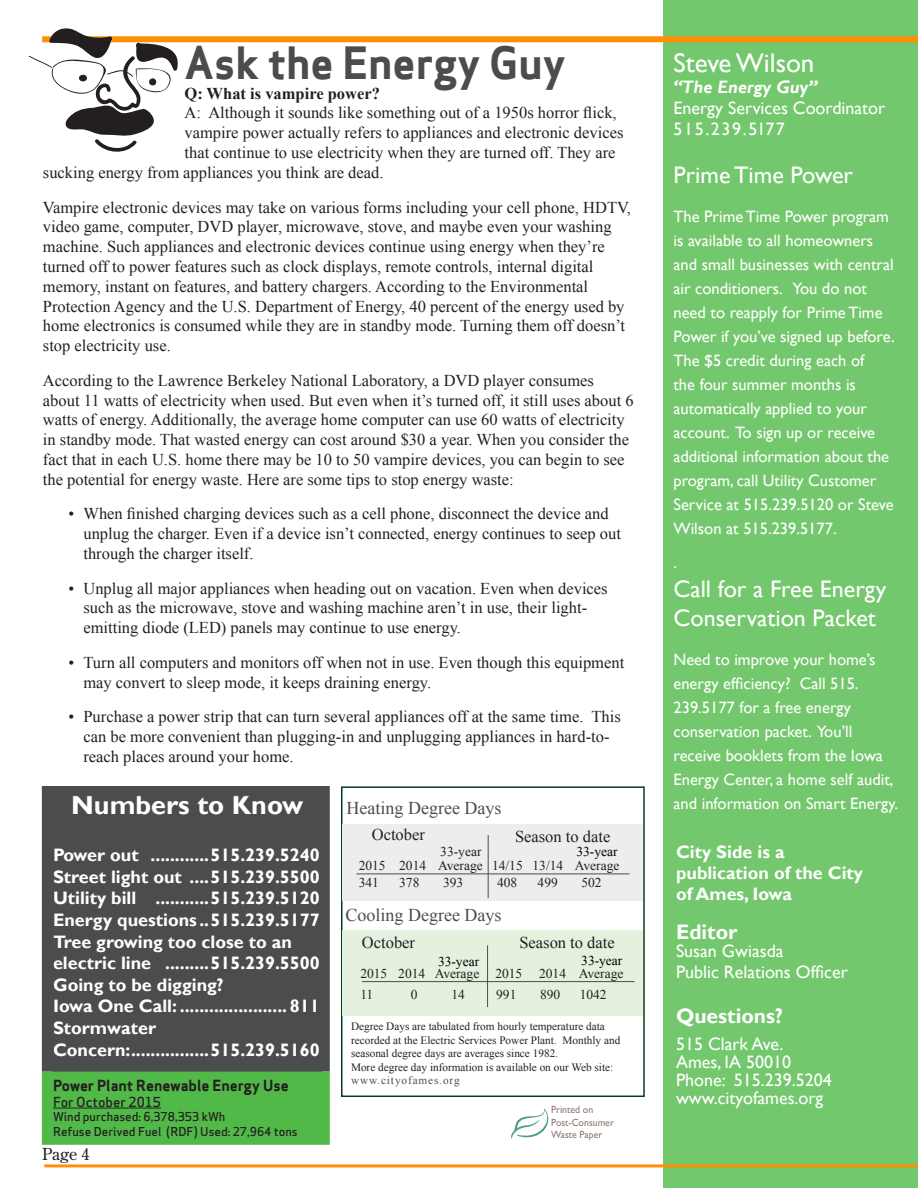
<style>
.page{position:relative;width:918px;height:1188px;background:#fff}
.page>*{position:absolute;margin:0;border:0;box-sizing:border-box;transform-origin:0 0}
.t1{font:700 43.5px "Apex Sans";color:#4b4c4d}
.t2{font:700 27px "Gill Sans";color:#fff}
.t3{font:27px "Gill Sans";color:#fff}
.t4{font:24px/28.8px "Gill Sans";color:#fff}
.t5{font:700 21px "Gill Sans";color:#fff}
.t6{font:700 18px/21px "Gill Sans";color:#fff}
.t7{font:18px "Gill Sans";color:#fff}
.t8{font:18px "Times New Roman";color:#4b4c4d}
.t9{font:italic 700 18px "Gill Sans";color:#fff}
.t10{font:18px "Gill Sans";letter-spacing:.09em;color:#fff}
.t11{font:16.5px/19.8px "Times New Roman";color:#231f20}
.t12{font:16.5px/24px "Gill Sans";color:#fff}
.t13{font:700 16.5px "Times New Roman";color:#231f20}
.t14{font:16.5px "Century Old Style Std";color:#231f20}
.t15{font:700 15px "Apex Sans H";color:#231f20}
.Body_Text_Green{font:13.5px "Times New Roman";color:#231f20}
.Body_Text_Green-2{font:13.5px "Times New Roman";color:#000}
.t16{font:500 13.5px "Apex Sans H";color:#231f20}
.t17{font:500 12px "Apex Sans H";color:#231f20}
.t18{font:11.25px/13.5px "Times New Roman";color:#231f20}
.t19{font:10.5px/12.6px "Gill Sans";color:#8d7872;scale:.94 1}
.s1{color:#4b4c4d}
</style>
<div class="page">
<div style="left:663px;top:0;width:255px;height:1188px;background:#73c76c"></div>
<div style="left:42px;top:36px;width:876px;height:6px;background:#ff9005"></div>
<div style="left:341px;top:786px;width:304px;height:311px;background:#fff;border:2px solid #063e1c"></div>
<div style="left:342px;top:930px;width:301px;height:85px;background:#e4f1de"></div>
<hr style="left:362px;top:981px;width:273px;height:1px;background:#4b4c4d">
<hr style="left:487px;top:945px;width:1px;height:62px;background:#4b4c4d">
<div style="left:42px;top:786px;width:288px;height:286px;background:#4b4c4d;border:2px solid #4b4c4d"></div>
<div style="left:53px;top:796px;width:268px;height:276px;background:#4b4c4d"></div>
<div style="left:53px;top:796px;width:268px;height:276px;border:1px solid #4b4c4d"></div>
<div style="left:342px;top:824px;width:301px;height:77px;background:#ededee"></div>
<hr style="left:356px;top:874px;width:274px;height:1px;background:#4b4c4d">
<hr style="left:488px;top:835px;width:1px;height:63px;background:#4b4c4d">
<hr style="left:44px;top:1164px;width:874px;height:3px;background:#ff9005">
<svg style="left:29px;top:28px;width:149px;height:124px"></svg>
<div style="left:149px;top:79px;width:7px;height:6px;border:1px solid #231f20;border-radius:50%"></div>
<svg style="left:511px;top:1109px;width:38px;height:30px"></svg>
<div style="left:42px;top:1072px;width:288px;height:73px;background:#51b948;border:2px solid #50b848"></div>
<hr style="left:53px;top:1108px;width:108px;height:1px;background:#231f20">
<p class="t1" style="left:185px;top:35px;width:383px">Ask the Energy Guy</p>
<p class="t13" style="left:185px;top:82px;width:197px">Q: What is vampire power?</p>
<p class="t11" style="left:185px;top:103px;width:434px">A: Although it sounds like something out of a 1950s horror flick,</p>
<p class="t11" style="left:185px;top:123px;width:440px">vampire power actually refers to appliances and electronic devices</p>
<p class="t11" style="left:185px;top:142px;width:432px">that continue to use electricity when they are turned off. They are</p>
<p class="t11" style="left:43px;top:162px;width:342px">sucking energy from appliances you think are dead.</p>
<p class="t11" style="left:43px;top:197px;width:590px">Vampire electronic devices may take on various forms including your cell phone, HDTV, video game, computer, DVD player, microwave, stove, and maybe even your washing machine. Such appliances and electronic devices continue using energy when they’re turned off to power features such as clock displays, remote controls, internal digital memory, instant on features, and battery chargers. According to the Environmental Protection Agency and the U.S. Department of Energy, 40 percent of the energy used by home electronics is consumed while they are in standby mode. Turning them off doesn’t stop electricity use.</p>
<p class="t11" style="left:43px;top:370px;width:592px">According to the Lawrence Berkeley National Laboratory, a DVD player consumes about 11 watts of electricity when used. But even when it’s turned off, it still uses about 6 watts of energy. Additionally, the average home computer can use 60 watts of electricity in standby mode. That wasted energy can cost around $30 a year. When you consider the fact that in each U.S. home there may be 10 to 50 vampire devices, you can begin to see the potential for energy waste. Here are some tips to stop energy waste:</p>
<p class="t11" style="left:83px;top:504px;width:539px;text-indent:-15px">• When finished charging devices such as a cell phone, disconnect the device and unplug the charger. Even if a device isn’t connected, energy continues to seep out through the charger itself.</p>
<p class="t11" style="left:83px;top:578px;width:526px;text-indent:-15px">• Unplug all major appliances when heading out on vacation. Even when devices such as the microwave, stove and washing machine aren’t in use, their light&shy;emitting diode (LED) panels may continue to use energy.</p>
<p class="t11" style="left:83px;top:652px;width:542px;text-indent:-15px">• Turn all computers and monitors off when not in use. Even though this equipment may convert to sleep mode, it keeps draining energy.</p>
<p class="t11" style="left:83px;top:707px;width:539px;text-indent:-15px">• Purchase a power strip that can turn several appliances off at the same time. This can be more convenient than plugging-in and unplugging appliances in hard-to&shy;reach places around your home.</p>
<p class="t3" style="left:674px;top:47px;width:142px">Steve Wilson</p>
<p class="t9" style="left:674px;top:76px;width:145px">“The Energy Guy”</p>
<p class="t7" style="left:674px;top:97px;width:213px">Energy Services Coordinator</p>
<p class="t10" style="left:674px;top:118px;width:113px">515.239.5177</p>
<p class="t4" style="left:674px;top:161px;width:181px">Prime Time Power</p>
<p class="t12" style="left:674px;top:204px;width:223px">The Prime Time Power program is available to all homeowners and small businesses with central air conditioners. You do not need to reapply for Prime Time<br>Power if you’ve signed up before.<br>The $5 credit during each of<br>the four summer months is automatically applied to your account. To sign up or receive additional information about the program, call Utility Customer<br>Service at 515.239.5120 or Steve<br>Wilson at 515.239.5177.</p>
<p class="t12" style="left:674px;top:551px;width:5px">.</p>
<p class="t4" style="left:674px;top:575px;width:214px">Call for a Free Energy<br>Conservation Packet</p>
<p class="t12" style="left:674px;top:648px;width:222px">Need to improve your home’s energy efficiency? Call 515.<br>239.5177 for a free energy conservation packet. You’ll receive booklets from the Iowa<br>Energy Center, a home self audit,</p>
<p class="t2" style="left:71px;top:789px;width:234px">Numbers to Know</p>
<p class="t6" style="left:53px;top:845px;width:268px">Power out ............515.239.5240</p>
<p class="t6" style="left:53px;top:867px;width:268px">Street light out ....515.239.5500</p>
<p class="t6" style="left:53px;top:888px;width:268px">Utility bill ...........515.239.5120</p>
<p class="t6" style="left:53px;top:910px;width:268px">Energy questions ..515.239.5177</p>
<p class="t6" style="left:53px;top:931px;width:268px;line-height:21.6px">Tree growing too close to an electric line .........515.239.5500</p>
<p class="t6" style="left:53px;top:975px;width:172px">Going to be digging?</p>
<p class="t6" style="left:53px;top:996px;width:268px">Iowa One Call: ...................... 811</p>
<p class="t6" style="left:53px;top:1018px;width:105px">Stormwater</p>
<p class="t6" style="left:53px;top:1039px;width:268px">Concern:................515.239.5160</p>
<p class="t15" style="left:53px;top:1075px;width:237px">Power Plant Renewable Energy Use</p>
<p class="t16" style="left:53px;top:1093px;width:109px">For October 2015</p>
<p class="t17" style="left:53px;top:1109px;width:174px">Wind purchased: 6,378,353 kWh</p>
<p class="t17" style="left:53px;top:1123px;width:246px">Refuse Derived Fuel (RDF) Used: 27,964 tons</p>
<p class="t14" style="left:42px;top:1144px;width:49px">Page 4</p>
<p class="t8" style="left:347px;top:796px;width:156px">Heating Degree Days</p>
<p class="t12" style="left:674px;top:792px;width:226px">and information on Smart Energy.</p>
<p class="t11" style="left:372px;top:825px;width:55px">October</p>
<p class="t11" style="left:515px;top:826px;width:97px">Season to date</p>
<p class="Body_Text_Green" style="left:440px;top:842px;width:43px">33-year</p>
<p class="Body_Text_Green-2" style="left:576px;top:843px;width:43px">33-year</p>
<p class="Body_Text_Green" style="left:359px;top:856px;width:262px">2015 2014 Average 14/15 13/14 Average</p>
<p class="Body_Text_Green" style="left:359px;top:873px;width:22px">341</p>
<p class="Body_Text_Green" style="left:399px;top:873px;width:22px">378</p>
<p class="Body_Text_Green" style="left:443px;top:873px;width:22px">393</p>
<p class="Body_Text_Green" style="left:497px;top:873px;width:22px">408</p>
<p class="Body_Text_Green" style="left:538px;top:873px;width:22px">499</p>
<p class="Body_Text_Green" style="left:581px;top:873px;width:22px">502</p>
<p class="t8" style="left:346px;top:903px;width:157px">Cooling Degree Days</p>
<p class="t11" style="left:362px;top:932px;width:55px">October</p>
<p class="t11" style="left:519px;top:932px;width:97px">Season to date</p>
<p class="Body_Text_Green" style="left:360px;top:965px;width:265px">2015 2014 Average 2015 2014 Average</p>
<p class="Body_Text_Green" style="left:360px;top:985px;width:14px">11</p>
<p class="Body_Text_Green" style="left:411px;top:985px;width:8px">0</p>
<p class="Body_Text_Green" style="left:451px;top:985px;width:15px">14</p>
<p class="Body_Text_Green" style="left:496px;top:985px;width:22px">991</p>
<p class="Body_Text_Green" style="left:540px;top:985px;width:22px">890</p>
<p class="Body_Text_Green" style="left:580px;top:985px;width:28px">1042</p>
<p class="Body_Text_Green-2" style="left:581px;top:951px;width:43px">33-year</p>
<p class="Body_Text_Green-2" style="left:438px;top:953px;width:43px">33-year</p>
<p class="t18" style="left:351px;top:1020px;width:271px">Degree Days are tabulated from hourly temperature data recorded at the Electric Services Power Plant. Monthly and seasonal degree days are averages since 1982.</p>
<p class="t18" style="left:351px;top:1060px;width:264px">More degree day information is available on our Web site: <span class="s1">www.cityofames.org</span></p>
<p class="t19" style="left:551px;top:1103px;width:68px">Printed on<br>Post-Consumer<br>Waste Paper</p>
<p class="t6" style="left:676px;top:842px;width:189px">City Side is a publication of the City of Ames, Iowa</p>
<p class="t5" style="left:676px;top:919px;width:63px">Editor</p>
<p class="t7" style="left:676px;top:940px;width:109px">Susan Gwiasda</p>
<p class="t7" style="left:676px;top:962px;width:173px">Public Relations Officer</p>
<p class="t5" style="left:676px;top:1004px;width:108px">Questions?</p>
<p class="t7" style="left:676px;top:1034px;width:109px">515 Clark Ave.</p>
<p class="t7" style="left:676px;top:1052px;width:117px">Ames, IA 50010</p>
<p class="t7" style="left:676px;top:1070px;width:157px">Phone: 515.239.5204</p>
<p class="t7" style="left:676px;top:1088px;width:149px">www.cityofames.org</p>
</div>
